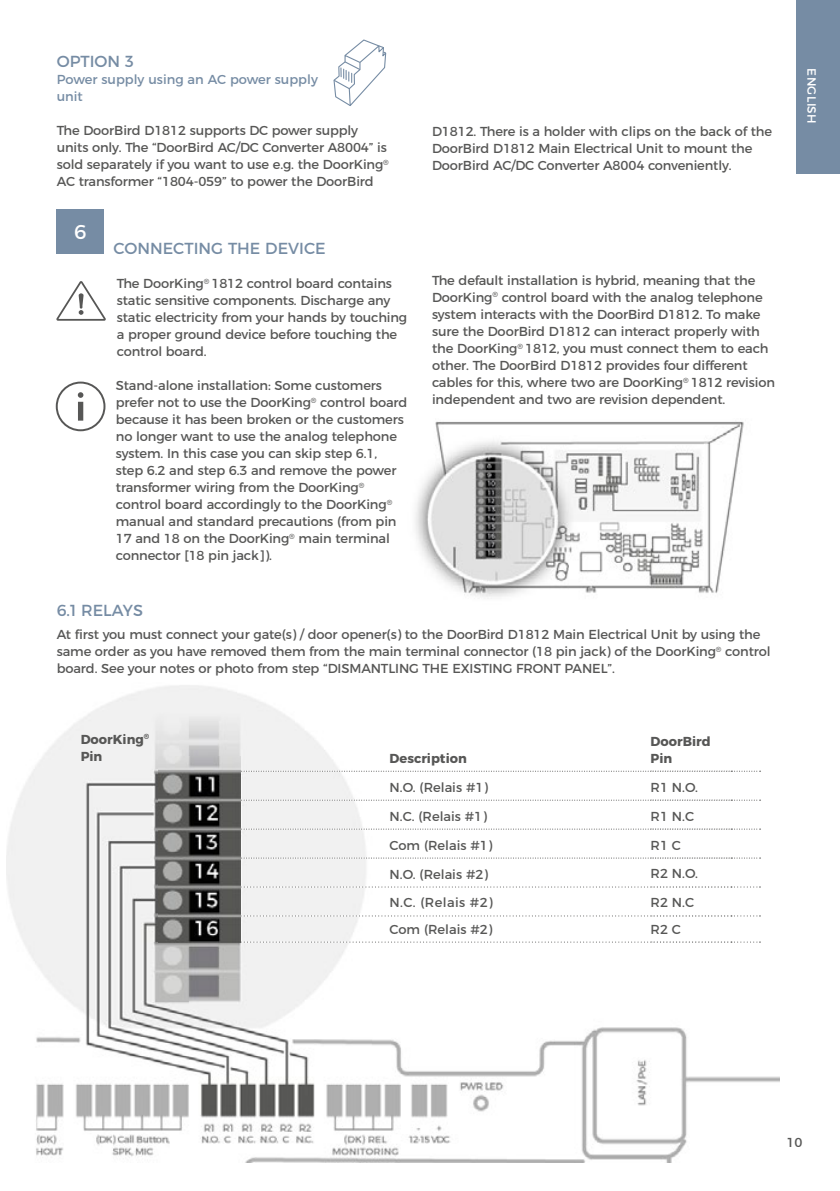
<style>
.page{position:relative;width:840px;height:1191px;background:#fff}
.page>*{position:absolute;margin:0;border:0;box-sizing:border-box;transform-origin:0 0}
.t1{font:20px "Montserrat";color:#fff}
.t2{font:16px "Montserrat";color:#768ca4}
.t3{font:13px/17px "Montserrat";letter-spacing:-.01em;color:#575756}
.t4{font:13px/17px "Montserrat";color:#768ca4}
.t5{font:700 13px/17px "Montserrat";color:#575756}
.t6{font:12px "Montserrat";letter-spacing:.03em;color:#fff}
</style>
<div class="page">
<div style="left:795px;top:0;width:44px;height:174px;background:#768ca4"></div>
<img style="left:7px;top:685px;width:771px;height:477px">
<svg style="left:333px;top:39px;width:54px;height:67px"></svg>
<div style="left:639px;top:725px;width:120px;height:283px;background:#fff"></div>
<svg style="left:240px;top:771px;width:520px;height:1px"></svg>
<svg style="left:240px;top:828px;width:520px;height:1px"></svg>
<svg style="left:240px;top:799px;width:520px;height:1px"></svg>
<svg style="left:240px;top:857px;width:520px;height:1px"></svg>
<svg style="left:240px;top:886px;width:520px;height:1px"></svg>
<svg style="left:240px;top:915px;width:520px;height:1px"></svg>
<svg style="left:240px;top:941px;width:520px;height:1px"></svg>
<div style="left:57px;top:209px;width:47px;height:45px;background:#768ca4"></div>
<svg style="left:56px;top:281px;width:50px;height:40px"></svg>
<div style="left:56px;top:381px;width:49px;height:50px;border:2px solid #575756;border-radius:50%"></div>
<div style="left:78px;top:402px;width:5px;height:18px;background:#575756"></div>
<svg style="left:78px;top:392px;width:5px;height:6px"></svg>
<img style="left:415px;top:421px;width:329px;height:178px">
<img style="left:159px;top:756px;width:81px;height:186px">
<p class="t2" style="left:57px;top:49px;width:78px">OPTION 3</p>
<p class="t4" style="left:57px;top:70px;width:262px">Power supply using an AC power supply unit</p>
<p class="t3" style="left:57px;top:121px;width:333px">The DoorBird D1812 supports DC power supply units only. The “DoorBird AC/DC Converter A8004” is sold separately if you want to use e.g. the DoorKing<sup>® </sup>AC transformer “1804‐059” to power the DoorBird</p>
<h1 class="t1" style="left:74px;top:216px;width:14px">6</h1>
<p class="t2" style="left:113px;top:236px;width:214px">CONNECTING THE DEVICE</p>
<p class="t3" style="left:117px;top:274px;width:292px">The DoorKing<sup>®</sup> 1812 control board contains static sensitive components. Discharge any static electricity from your hands by touching a proper ground device before touching the control board.</p>
<p class="t3" style="left:116px;top:376px;width:293px">Stand-alone installation: Some customers prefer not to use the DoorKing<sup>®</sup> control board because it has been broken or the customers no longer want to use the analog telephone system. In this case you can skip step 6.1, step 6.2 and step 6.3 and remove the power transformer wiring from the DoorKing<sup>® </sup>control board accordingly to the DoorKing<sup>® </sup>manual and standard precautions (from pin 17 and 18 on the DoorKing<sup>®</sup> main terminal connector [18 pin jack]).</p>
<p class="t3" style="left:432px;top:122px;width:341px">D1812. There is a holder with clips on the back of the<br>DoorBird D1812 Main Electrical Unit to mount the<br>DoorBird AC/DC Converter A8004 conveniently.</p>
<p class="t3" style="left:432px;top:271px;width:344px">The default installation is hybrid, meaning that the DoorKing<sup>®</sup> control board with the analog telephone system interacts with the DoorBird D1812. To make sure the DoorBird D1812 can interact properly with the DoorKing<sup>®</sup> 1812, you must connect them to each other. The DoorBird D1812 provides four different cables for this, where two are DoorKing<sup>®</sup> 1812 revision independent and two are revision dependent.</p>
<p class="t2" style="left:57px;top:598px;width:88px">6.1 RELAYS</p>
<p class="t3" style="left:57px;top:625px;width:715px">At first you must connect your gate(s) / door opener(s) to the DoorBird D1812 Main Electrical Unit by using the same order as you have removed them from the main terminal connector (18 pin jack) of the DoorKing<sup>®</sup> control board. See your notes or photo from step “DISMANTLING THE EXISTING FRONT PANEL”.</p>
<p class="t5" style="left:81px;top:729px;width:70px">DoorKing<sup>®<br></sup>Pin</p>
<p class="t5" style="left:389px;top:748px;width:79px">Description</p>
<p class="t3" style="left:389px;top:777px;width:100px">N.O. (Relais #1)</p>
<p class="t3" style="left:389px;top:806px;width:99px">N.C. (Relais #1)</p>
<p class="t3" style="left:389px;top:835px;width:104px">Com (Relais #1)</p>
<p class="t3" style="left:389px;top:864px;width:100px">N.O. (Relais #2)</p>
<p class="t3" style="left:389px;top:888px;width:105px;line-height:26.2px">N.C. (Relais #2)<br>Com (Relais #2)</p>
<p class="t5" style="left:650px;top:731px;width:62px">DoorBird<br>Pin</p>
<p class="t3" style="left:650px;top:777px;width:49px">R1 N.O.</p>
<p class="t3" style="left:650px;top:806px;width:45px">R1 N.C</p>
<p class="t3" style="left:650px;top:835px;width:32px">R1 C</p>
<p class="t3" style="left:650px;top:864px;width:49px">R2 N.O.</p>
<p class="t3" style="left:650px;top:888px;width:45px;line-height:26.2px">R2 N.C<br>R2 C</p>
<p class="t6" style="left:820px;top:68px;width:57px;rotate:90deg">ENGLISH</p>
<p class="t3" style="left:786px;top:1132px;width:18px">10</p>
</div>
